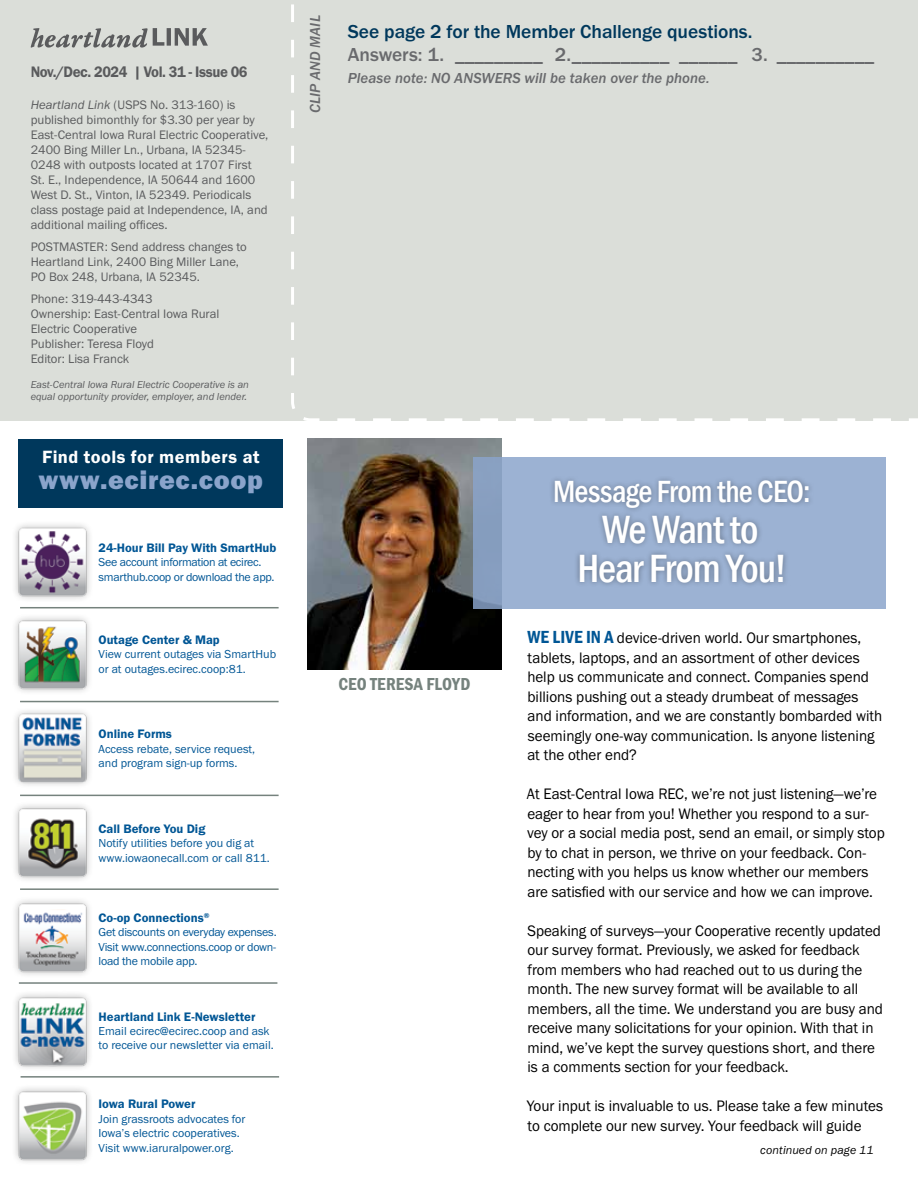
<style>
.page{position:relative;width:918px;height:1188px;background:#fff}
.page>*{position:absolute;margin:0;border:0;box-sizing:border-box;transform-origin:0 0}
.t1{font:500 condensed 40.5px/39px "Franklin Gothic";letter-spacing:-.03em;color:#fff;text-align:center}
.t2{font:500 condensed 31.5px "Franklin Gothic";letter-spacing:-.025em;color:#fff}
.t3{font:27px "Franklin Gothic URW Hea";letter-spacing:.025em;color:#8aa4cb}
.t4{font:500 19.5px "Franklin Gothic URW";letter-spacing:-.005em;color:#696a6d}
.t5{font:500 19.5px "Franklin Gothic URW";letter-spacing:-.005em;color:#00385c}
.t6{font:18.3px "Franklin Gothic URW Dem";letter-spacing:.025em;color:#fff}
.t7{font:18px "Franklin Gothic URW Con Dem";letter-spacing:.015em;color:#75827d}
.t8{font:15.75px/19.5px "Franklin Gothic URW Boo";color:#000;scale:.96 1}
.t9{font:15.75px "Franklin Gothic URW Dem";letter-spacing:-.03em;color:#5a5b5d;scale:.94 1}
.t10{font:15px "Franklin Gothic URW Med Ita";letter-spacing:.005em;color:#696a6d}
.t11{font:12.75px/15px "Franklin Gothic URW Boo";color:#5a5b5d}
.t12{font:12.75px "Franklin Gothic URW Dem";color:#005695}
.t13{font:12px/14.4px "Franklin Gothic URW Boo";color:#005695}
.t14{font:12px/14.4px "Franklin Gothic URW Boo";letter-spacing:-.025em;color:#005695}
.t15{font:12px "Franklin Gothic URW Boo Ita";letter-spacing:.01em;color:#000}
.t16{font:10.5px/12px "Franklin Gothic URW Boo Ita";color:#5a5b5d}
.s1{font-family:"Franklin Gothic URW Boo Ita"}
.s2{font-family:"Franklin Gothic";font-weight:600;font-stretch:condensed;font-size:18px;color:#005695}
</style>
<div class="page">
<div style="left:18px;top:439px;width:265px;height:69px;background:#00385c"></div>
<div style="left:0;top:0;width:918px;height:420px;background:#dbded9"></div>
<svg style="left:31px;top:28px;width:177px;height:20px"></svg>
<svg style="left:290px;top:4px;width:628px;height:417px"></svg>
<img style="left:308px;top:439px;width:193px;height:230px">
<svg style="left:474px;top:457px;width:412px;height:151px;background:#99afd0"></svg>
<div style="left:549px;top:476px;width:265px;height:112px;background:#000;opacity:.36"></div>
<img style="left:15px;top:524px;width:75px;height:75px">
<img style="left:15px;top:711px;width:75px;height:75px">
<img style="left:15px;top:794px;width:93px;height:86px">
<img style="left:15px;top:900px;width:75px;height:75px">
<img style="left:15px;top:982px;width:75px;height:86px">
<img style="left:15px;top:1076px;width:75px;height:86px">
<img style="left:15px;top:608px;width:93px;height:95px">
<hr style="left:20px;top:607px;width:259px;height:1px;background:#75827d">
<hr style="left:20px;top:701px;width:259px;height:1px;background:#75827d">
<hr style="left:20px;top:795px;width:259px;height:1px;background:#75827d">
<hr style="left:20px;top:888px;width:259px;height:2px;background:#75827d">
<hr style="left:19px;top:982px;width:258px;height:2px;background:#75827d">
<hr style="left:21px;top:1076px;width:258px;height:2px;background:#75827d">
<p class="t9" style="left:31px;top:62px;width:232px">Nov./Dec. 2024 | Vol. 31 - Issue 06</p>
<p class="t11" style="left:31px;top:97px;width:239px"><span class="s1">Heartland Link</span> (USPS No. 313-160) is published bimonthly for $3.30 per year by East-Central Iowa Rural Electric Cooperative, 2400 Bing Miller Ln., Urbana, IA 52345- 0248 with outposts located at 1707 First St. E., Independence, IA 50644 and 1600<br>West D. St., Vinton, IA 52349. Periodicals class postage paid at Independence, IA, and additional mailing offices.</p>
<p class="t11" style="left:31px;top:239px;width:218px">POSTMASTER: Send address changes to<br>Heartland Link, 2400 Bing Miller Lane,<br>PO Box 248, Urbana, IA 52345.</p>
<p class="t11" style="left:31px;top:291px;width:190px">Phone: 319-443-4343<br>Ownership: East-Central Iowa Rural<br>Electric Cooperative<br>Publisher: Teresa Floyd<br>Editor: Lisa Franck</p>
<p class="t16" style="left:31px;top:379px;width:220px">East-Central Iowa Rural Electric Cooperative is an equal opportunity provider, employer, and lender.</p>
<p class="t6" style="left:42px;top:446px;width:219px">Find tools for members at</p>
<h3 class="t3" style="left:39px;top:462px;width:226px">www.ecirec.coop</h3>
<p class="t12" style="left:99px;top:540px;width:179px">24-Hour Bill Pay With SmartHub</p>
<p class="t14" style="left:99px;top:555px;width:177px">See account information at ecirec. smarthub.coop or download the app.</p>
<p class="t12" style="left:99px;top:632px;width:123px">Outage Center &amp; Map</p>
<p class="t13" style="left:99px;top:647px;width:179px">View current outages via SmartHub or at outages.ecirec.coop:81.</p>
<p class="t12" style="left:99px;top:726px;width:75px">Online Forms</p>
<p class="t13" style="left:99px;top:741px;width:158px">Access rebate, service request, and program sign-up forms.</p>
<p class="t12" style="left:99px;top:821px;width:108px">Call Before You Dig</p>
<p class="t13" style="left:99px;top:836px;width:173px">Notify utilities before you dig at www.iowaonecall.com or call 811.</p>
<p class="t12" style="left:99px;top:910px;width:112px">Co-op Connections<sup>®</sup></p>
<p class="t13" style="left:99px;top:925px;width:180px;text-align:justify">Get discounts on everyday expenses.<br>Visit www.connections.coop or down&shy;load the mobile app.</p>
<p class="t12" style="left:99px;top:1008px;width:158px">Heartland Link E-Newsletter</p>
<p class="t13" style="left:99px;top:1024px;width:177px">Email ecirec@ecirec.coop and ask to receive our newsletter via email.</p>
<p class="t12" style="left:99px;top:1096px;width:98px">Iowa Rural Power</p>
<p class="t13" style="left:99px;top:1111px;width:148px">Join grassroots advocates for<br>Iowa’s electric cooperatives.<br>Visit www.iaruralpower.org.</p>
<p class="t10" style="left:306px;top:113px;width:100px;rotate:-90deg">CLIP AND MAIL</p>
<p class="t5" style="left:348px;top:20px;width:406px">See page 2 for the Member Challenge questions.</p>
<p class="t4" style="left:348px;top:42px;width:528px">Answers: 1. _________ 2.__________ ______ 3. __________</p>
<p class="t10" style="left:348px;top:70px;width:363px">Please note: NO ANSWERS will be taken over the phone.</p>
<p class="t7" style="left:338px;top:672px;width:133px">CEO TERESA FLOYD</p>
<h2 class="t2" style="left:553px;top:471px;width:259px">Message From the CEO:</h2>
<h1 class="t1" style="left:577px;top:510px;width:212px">We Want to<br>Hear From You!</h1>
<p class="t8" style="left:527px;top:628px;width:371px"><span class="s2">WE LIVE IN A</span> device-driven world. Our smartphones, tablets, laptops, and an assortment of other devices help us communicate and connect. Companies spend billions pushing out a steady drumbeat of messages and information, and we are constantly bombarded with seemingly one-way communication. Is anyone listening at the other end?</p>
<p class="t8" style="left:527px;top:784px;width:374px">At East-Central Iowa REC, we’re not just listening—we’re eager to hear from you! Whether you respond to a sur&shy;vey or a social media post, send an email, or simply stop by to chat in person, we thrive on your feedback. Con&shy;necting with you helps us know whether our members are satisfied with our service and how we can improve.</p>
<p class="t8" style="left:527px;top:921px;width:372px">Speaking of surveys—your Cooperative recently updated our survey format. Previously, we asked for feedback from members who had reached out to us during the month. The new survey format will be available to all members, all the time. We understand you are busy and receive many solicitations for your opinion. With that in mind, we’ve kept the survey questions short, and there is a comments section for your feedback.</p>
<p class="t8" style="left:527px;top:1096px;width:373px">Your input is invaluable to us. Please take a few minutes to complete our new survey. Your feedback will guide</p>
<p class="t15" style="left:760px;top:1142px;width:115px">continued on page 11</p>
</div>
